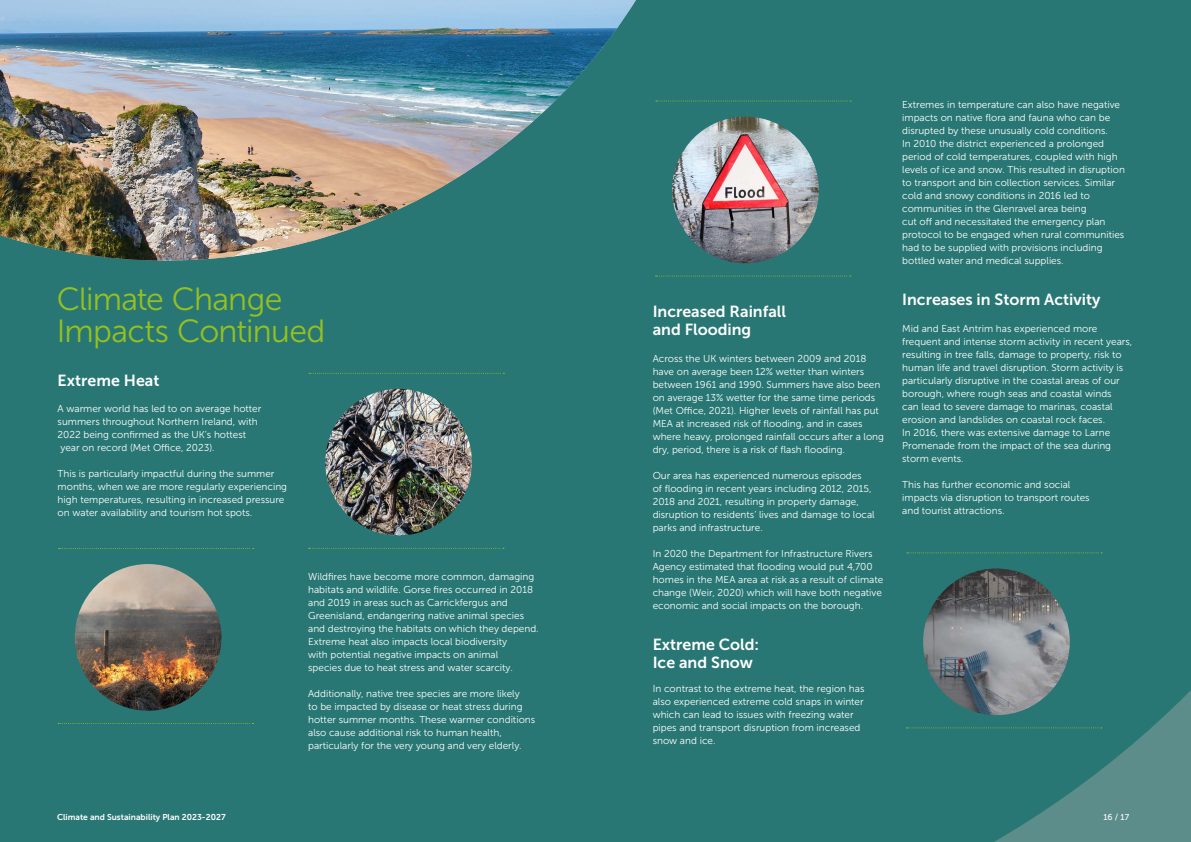
<style>
.page{position:relative;width:1191px;height:842px;background:#297774}
.page>*{position:absolute;margin:0;border:0;box-sizing:border-box;transform-origin:0 0}
.t1{font:32px/32px "Museo Sans 300";letter-spacing:-.02em;color:#95c11f}
.t2{font:16px/18px "Museo Sans 700";color:#fff}
.t3{font:10px/13px "Museo Sans 300";color:#fff}
.t4{font:8.5px "Museo Sans 700";color:#fff}
.t5{font:8.5px "Museo Sans 500";color:#fff}
</style>
<div class="page">
<div style="left:636px;top:0;width:84px;height:261px;background:#297774"></div>
<img style="left:0;top:0;width:636px;height:261px">
<img style="left:75px;top:564px;width:146px;height:147px;border-radius:73px">
<svg style="left:59px;top:548px;width:195px;height:1px"></svg>
<svg style="left:58px;top:723px;width:195px;height:1px"></svg>
<img style="left:325px;top:389px;width:147px;height:147px;border-radius:73px">
<svg style="left:309px;top:373px;width:195px;height:1px"></svg>
<svg style="left:309px;top:548px;width:195px;height:1px"></svg>
<img style="left:672px;top:117px;width:147px;height:146px;border-radius:73px">
<svg style="left:656px;top:101px;width:195px;height:1px"></svg>
<svg style="left:655px;top:276px;width:195px;height:1px"></svg>
<img style="left:923px;top:568px;width:146px;height:147px;border-radius:73px">
<svg style="left:907px;top:552px;width:195px;height:1px"></svg>
<svg style="left:906px;top:727px;width:195px;height:1px"></svg>
<div style="left:0;top:785px;width:78px;height:57px;background:#297774"></div>
<h1 class="t1" style="left:57px;top:283px;width:270px">Climate Change<br>Impacts Continued</h1>
<h2 class="t2" style="left:58px;top:371px;width:103px">Extreme Heat</h2>
<p class="t3" style="left:58px;top:403px;width:205px">A warmer world has led to on average hotter summers throughout Northern Ireland, with 2022 being confirmed as the UK’s hottest year on record (Met Office, 2023).</p>
<p class="t3" style="left:58px;top:468px;width:231px">This is particularly impactful during the summer months, when we are more regularly experiencing high temperatures, resulting in increased pressure on water availability and tourism hot spots.</p>
<p class="t3" style="left:308px;top:570px;width:232px">Wildfires have become more common, damaging habitats and wildlife. Gorse fires occurred in 2018 and 2019 in areas such as Carrickfergus and Greenisland, endangering native animal species and destroying the habitats on which they depend.<br>Extreme heat also impacts local biodiversity<br>with potential negative impacts on animal<br>species due to heat stress and water scarcity.</p>
<p class="t3" style="left:308px;top:687px;width:229px">Additionally, native tree species are more likely<br>to be impacted by disease or heat stress during hotter summer months. These warmer conditions also cause additional risk to human health, particularly for the very young and very elderly.</p>
<h2 class="t2" style="left:652px;top:302px;width:135px">Increased Rainfall and Flooding</h2>
<p class="t3" style="left:652px;top:352px;width:233px">Across the UK winters between 2009 and 2018 have on average been 12% wetter than winters between 1961 and 1990. Summers have also been on average 13% wetter for the same time periods (Met Office, 2021). Higher levels of rainfall has put MEA at increased risk of flooding, and in cases where heavy, prolonged rainfall occurs after a long dry, period, there is a risk of flash flooding.</p>
<p class="t3" style="left:652px;top:469px;width:224px">Our area has experienced numerous episodes<br>of flooding in recent years including 2012, 2015, 2018 and 2021, resulting in property damage, disruption to residents’ lives and damage to local parks and infrastructure.</p>
<p class="t3" style="left:652px;top:547px;width:232px">In 2020 the Department for Infrastructure Rivers Agency estimated that flooding would put 4,700 homes in the MEA area at risk as a result of climate change (Weir, 2020) which will have both negative economic and social impacts on the borough.</p>
<h2 class="t2" style="left:652px;top:636px;width:108px">Extreme Cold:<br>Ice and Snow</h2>
<p class="t3" style="left:652px;top:682px;width:213px">In contrast to the extreme heat, the region has also experienced extreme cold snaps in winter which can lead to issues with freezing water pipes and transport disruption from increased snow and ice.</p>
<p class="t3" style="left:902px;top:98px;width:224px">Extremes in temperature can also have negative impacts on native flora and fauna who can be disrupted by these unusually cold conditions.<br>In 2010 the district experienced a prolonged period of cold temperatures, coupled with high levels of ice and snow. This resulted in disruption to transport and bin collection services. Similar cold and snowy conditions in 2016 led to communities in the Glenravel area being<br>cut off and necessitated the emergency plan protocol to be engaged when rural communities had to be supplied with provisions including bottled water and medical supplies.</p>
<h2 class="t2" style="left:902px;top:291px;width:200px">Increases in Storm Activity</h2>
<p class="t3" style="left:902px;top:323px;width:231px">Mid and East Antrim has experienced more frequent and intense storm activity in recent years, resulting in tree falls, damage to property, risk to human life and travel disruption. Storm activity is particularly disruptive in the coastal areas of our borough, where rough seas and coastal winds<br>can lead to severe damage to marinas, coastal erosion and landslides on coastal rock faces.<br>In 2016, there was extensive damage to Larne Promenade from the impact of the sea during storm events.</p>
<p class="t3" style="left:902px;top:479px;width:189px">This has further economic and social impacts via disruption to transport routes and tourist attractions.</p>
<p class="t4" style="left:57px;top:812px;width:170px">Climate and Sustainability Plan 2023-2027</p>
<p class="t5" style="left:1103px;top:812px;width:27px">16 / 17</p>
</div>
